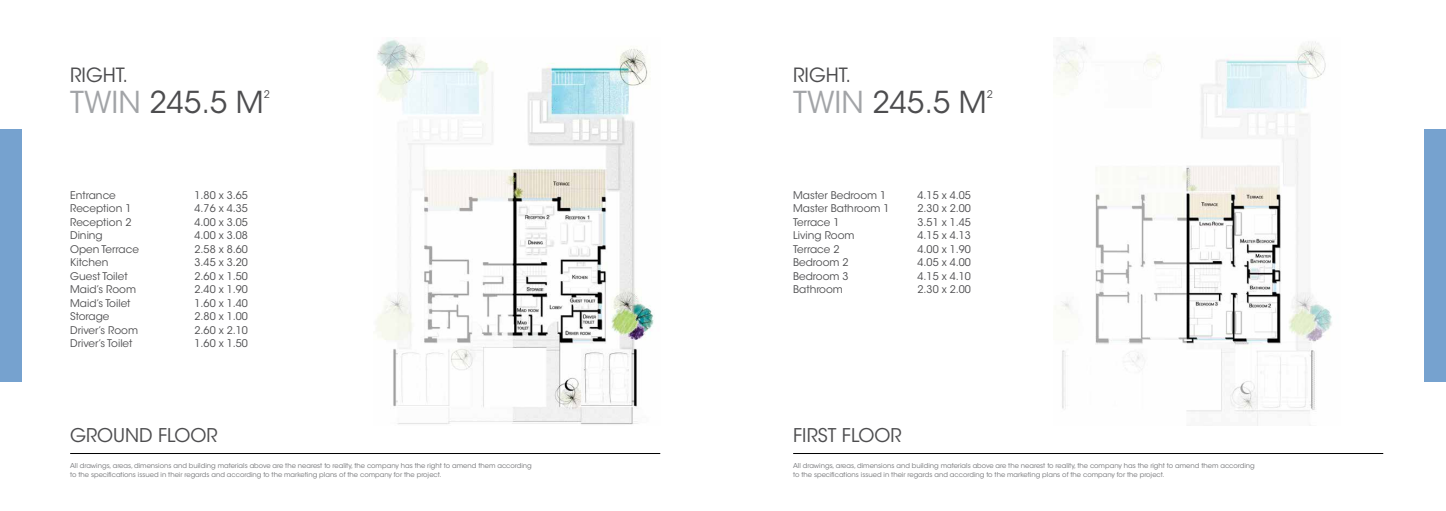
<style>
.page{position:relative;width:1446px;height:511px;background:#fff}
.page>*{position:absolute;margin:0;border:0;box-sizing:border-box;transform-origin:0 0}
.t1{font:30px "ITC Avant Garde Std";color:#4d4d4f}
.t2{font:19.5px "ITC Avant Garde Std";color:#4d4d4f}
.t3{font:18.83px "ITC Avant Garde Std";color:#4d4d4f}
.t4{font:10.5px/13.5px "ITC Avant Garde Std";color:#4d4d4f}
.t5{font:6.75px/9px "ITC Avant Garde Std";color:#717275}
.s1{color:#a2a4a7}
</style>
<div class="page">
<hr style="left:70px;top:453px;width:590px;height:1px;background:#000">
<hr style="left:793px;top:453px;width:590px;height:1px;background:#000">
<img style="left:376px;top:39px;width:278px;height:385px">
<div style="left:0;top:129px;width:22px;height:252px;background:#76a2cf"></div>
<div style="left:1424px;top:129px;width:22px;height:252px;background:#76a2cf"></div>
<img style="left:1056px;top:41px;width:276px;height:383px">
<h2 class="t2" style="left:70px;top:63px;width:60px">RIGHT.</h2>
<h2 class="t2" style="left:793px;top:63px;width:60px">RIGHT.</h2>
<h1 class="t1" style="left:70px;top:83px;width:195px"><span class="s1">TWIN</span> 245.5 M</h1>
<h3 class="t4" style="left:264px;top:88px;width:8px">2</h3>
<h1 class="t1" style="left:793px;top:83px;width:195px"><span class="s1">TWIN</span> 245.5 M</h1>
<h3 class="t4" style="left:987px;top:88px;width:8px">2</h3>
<h3 class="t4" style="left:70px;top:188px;width:70px">Entrance<br>Reception 1<br>Reception 2<br>Dining<br>Open Terrace<br>Kitchen<br>Guest Toilet<br>Maid’s Room<br>Maid’s Toilet<br>Storage<br>Driver’s Room<br>Driver’s Toilet</h3>
<h3 class="t4" style="left:195px;top:188px;width:55px;text-align:justify">1.80 x 3.65<br>4.76 x 4.35<br>4.00 x 3.05<br>4.00 x 3.08<br>2.58 x 8.60<br>3.45 x 3.20<br>2.60 x 1.50<br>2.40 x 1.90<br>1.60 x 1.40<br>2.80 x 1.00<br>2.60 x 2.10<br>1.60 x 1.50</h3>
<h3 class="t4" style="left:793px;top:188px;width:98px">Master Bedroom 1<br>Master Bathroom 1<br>Terrace 1<br>Living Room<br>Terrace 2<br>Bedroom 2<br>Bedroom 3<br>Bathroom</h3>
<h3 class="t4" style="left:917px;top:188px;width:55px;text-align:justify">4.15 x 4.05<br>2.30 x 2.00<br>3.51 x 1.45<br>4.15 x 4.13<br>4.00 x 1.90<br>4.05 x 4.00<br>4.15 x 4.10<br>2.30 x 2.00</h3>
<h3 class="t3" style="left:70px;top:423px;width:149px">GROUND FLOOR</h3>
<h3 class="t3" style="left:793px;top:423px;width:110px">FIRST FLOOR</h3>
<p class="t5" style="left:70px;top:460px;width:463px">All drawings, areas, dimensions and building materials above are the nearest to reality, the company has the right to amend them according to the specifications issued in their regards and according to the marketing plans of the company for the project.</p>
<p class="t5" style="left:793px;top:460px;width:463px">All drawings, areas, dimensions and building materials above are the nearest to reality, the company has the right to amend them according to the specifications issued in their regards and according to the marketing plans of the company for the project.</p>
</div>
